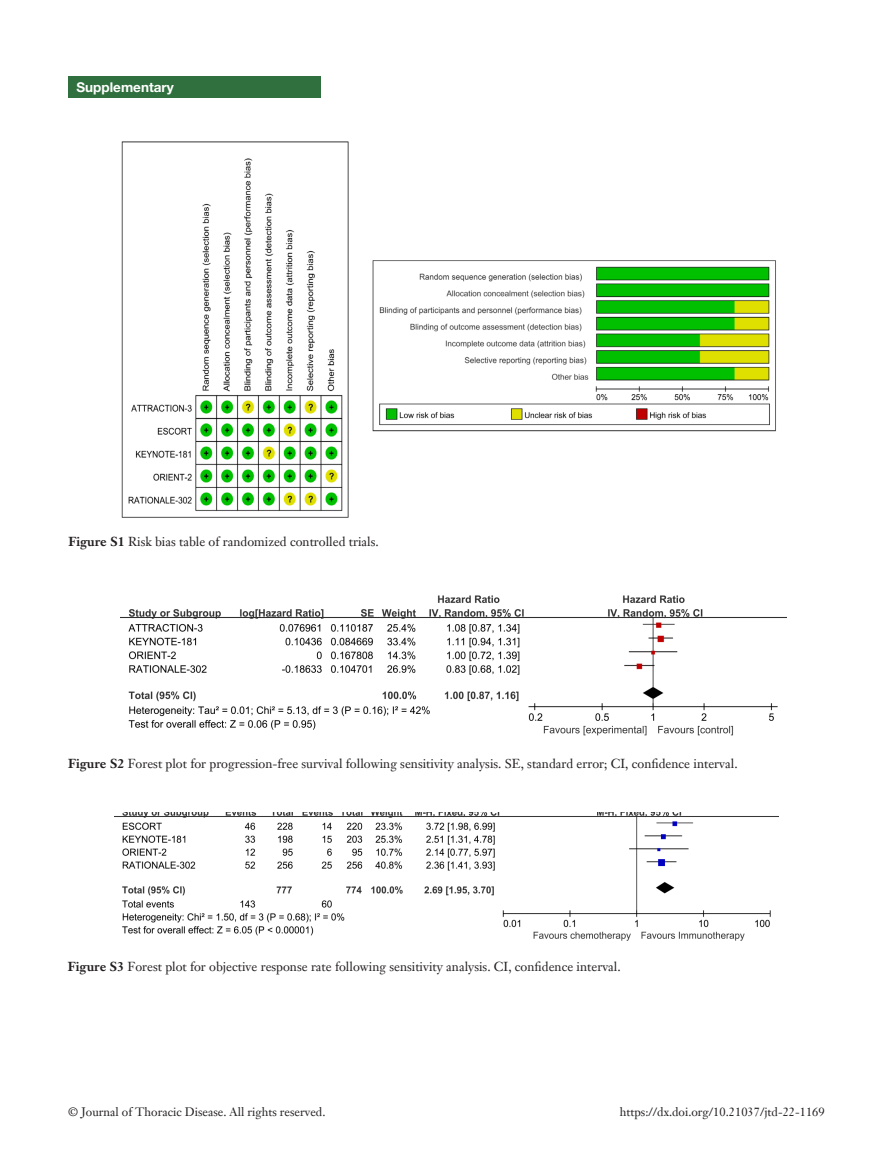
<style>
.page{position:relative;width:893px;height:1170px;background:#fff}
.page>*{position:absolute;margin:0;border:0;box-sizing:border-box;transform-origin:0 0}
.t1{font:700 13.5px "Helvetica Neue LT Pro";color:#fff}
.二级标题下沉{font:12.75px "Janson Text LT";color:#231f20}
.t2{font:12px "Janson Text LT";color:#231f20}
.s1{font-weight:700}
</style>
<div class="page">
<div style="left:68px;top:77px;width:252px;height:21px;background:#30703e"></div>
<img style="left:121px;top:141px;width:655px;height:377px">
<img style="left:120px;top:595px;width:666px;height:141px">
<img style="left:114px;top:812px;width:664px;height:129px">
<p class="t1" style="left:77px;top:79px;width:99px">Supplementary</p>
<p class="二级标题下沉" style="left:68px;top:533px;width:312px"><span class="s1">Figure S1</span> Risk bias table of randomized controlled trials.</p>
<p class="二级标题下沉" style="left:68px;top:755px;width:671px"><span class="s1">Figure S2</span> Forest plot for progression-free survival following sensitivity analysis. SE, standard error; CI, confidence interval.</p>
<p class="二级标题下沉" style="left:68px;top:958px;width:554px"><span class="s1">Figure S3</span> Forest plot for objective response rate following sensitivity analysis. CI, confidence interval.</p>
<p class="t2" style="left:68px;top:1104px;width:259px">© Journal of Thoracic Disease. All rights reserved.</p>
<p class="t2" style="left:620px;top:1104px;width:206px">https://dx.doi.org/10.21037/jtd-22-1169</p>
</div>
